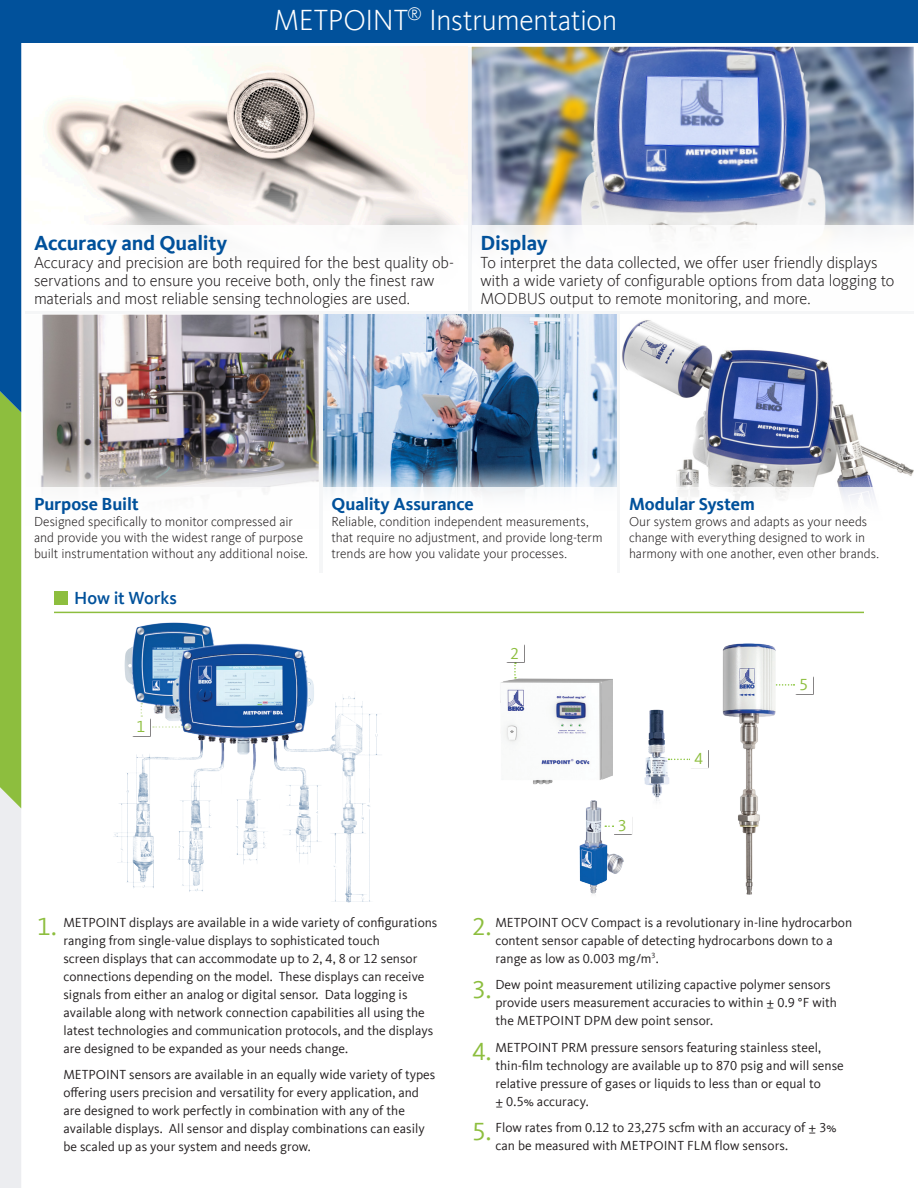
<style>
.page{position:relative;width:918px;height:1188px;background:#fff}
.page>*{position:absolute;margin:0;border:0;box-sizing:border-box;transform-origin:0 0}
.BU_7_5_pt{font:300 30px "Kievit Offc Pro";letter-spacing:-.015em;color:#fff}
.BU_7_5_pt-2{font:25.5px "Kievit Offc Pro";color:#8dbe3e}
.BU_7_5_pt-3{font:700 21px "Kievit Offc Pro";letter-spacing:-.01em;color:#01519b}
.BU_7_5_pt-4{font:700 18px "Kievit Offc Pro";letter-spacing:-.005em;color:#01519b}
.BU_7_5_pt-5{font:500 18px "Kievit Offc Pro";letter-spacing:-.005em;color:#01519b}
.BU_7_5_pt-6{font:300 16.5px/18px "Kievit Offc Pro";letter-spacing:-.01em;color:#231f20}
.BU_7_5_pt-7{font:16.5px "Kievit Offc Pro";color:#8dbe3e}
.t1{font:13.5px/18px "Kievit Offc Pro";color:#231f20}
.BU_7_5_pt-8{font:300 13.5px/16.2px "Kievit Offc Pro";letter-spacing:-.005em;color:#231f20}
</style>
<div class="page">
<img style="left:135px;top:622px;width:78px;height:14px">
<img style="left:113px;top:636px;width:265px;height:267px">
<img style="left:579px;top:800px;width:45px;height:95px">
<svg style="left:153px;top:726px;width:35px;height:2px"></svg>
<svg style="left:141px;top:703px;width:1px;height:14px"></svg>
<svg style="left:674px;top:759px;width:16px;height:1px"></svg>
<svg style="left:514px;top:663px;width:2px;height:13px"></svg>
<img style="left:622px;top:320px;width:292px;height:168px">
<img style="left:323px;top:315px;width:293px;height:173px">
<img style="left:41px;top:315px;width:278px;height:173px">
<img style="left:472px;top:47px;width:442px;height:178px">
<img style="left:46px;top:47px;width:422px;height:178px">
<div style="left:0;top:0;width:918px;height:43px;background:#01519b"></div>
<svg style="left:0;top:43px;width:21px;height:1145px;background:#81ac97"></svg>
<img style="left:500px;top:677px;width:112px;height:108px">
<img style="left:644px;top:709px;width:29px;height:92px">
<div style="left:506px;top:644px;width:19px;height:19px;background:#231f20;opacity:.75"></div>
<div style="left:506px;top:645px;width:18px;height:17px;background:#fff"></div>
<div style="left:614px;top:816px;width:18px;height:19px;background:#231f20;opacity:.75"></div>
<div style="left:614px;top:817px;width:17px;height:17px;background:#fff"></div>
<img style="left:702px;top:643px;width:90px;height:252px">
<div style="left:132px;top:718px;width:19px;height:19px;background:#231f20;opacity:.75"></div>
<div style="left:132px;top:718px;width:18px;height:18px;background:#fff"></div>
<hr style="left:54px;top:612px;width:810px;height:1px;background:#8dbe3e">
<div style="left:54px;top:591px;width:14px;height:13px;background:#8dbe3e"></div>
<p class="BU_7_5_pt" style="left:274px;top:2px;width:345px">METPOINT<sup>®</sup> Instrumentation</p>
<p class="BU_7_5_pt-3" style="left:34px;top:230px;width:195px">Accuracy and Quality</p>
<p class="BU_7_5_pt-6" style="left:34px;top:253px;width:422px">Accuracy and precision are both required for the best quality ob&shy;servations and to ensure you receive both, only the finest raw materials and most reliable sensing technologies are used.</p>
<p class="BU_7_5_pt-3" style="left:480px;top:230px;width:69px">Display</p>
<p class="BU_7_5_pt-6" style="left:480px;top:253px;width:415px">To interpret the data collected, we offer user friendly displays with a wide variety of configurable options from data logging to<br>MODBUS output to remote monitoring, and more.</p>
<p class="BU_7_5_pt-4" style="left:34px;top:493px;width:106px">Purpose Built</p>
<p class="BU_7_5_pt-8" style="left:34px;top:513px;width:275px">Designed specifically to monitor compressed air and provide you with the widest range of purpose built instrumentation without any additional noise.</p>
<p class="BU_7_5_pt-5" style="left:74px;top:587px;width:104px">How it Works</p>
<p class="BU_7_5_pt-7" style="left:137px;top:717px;width:10px">1</p>
<p class="BU_7_5_pt-4" style="left:332px;top:493px;width:144px">Quality Assurance</p>
<p class="BU_7_5_pt-8" style="left:332px;top:513px;width:273px">Reliable, condition independent measurements, that require no adjustment, and provide long-term trends are how you validate your processes.</p>
<p class="BU_7_5_pt-4" style="left:629px;top:493px;width:127px">Modular System</p>
<p class="BU_7_5_pt-8" style="left:629px;top:513px;width:251px">Our system grows and adapts as your needs change with everything designed to work in harmony with one another, even other brands.</p>
<p class="BU_7_5_pt-7" style="left:511px;top:643px;width:10px">2</p>
<p class="BU_7_5_pt-7" style="left:618px;top:815px;width:10px">3</p>
<p class="BU_7_5_pt-7" style="left:695px;top:749px;width:10px">4</p>
<p class="BU_7_5_pt-7" style="left:800px;top:675px;width:10px">5</p>
<p class="t1" style="left:63px;top:913px;width:375px">METPOINT displays are available in a wide variety of configurations ranging from single-value displays to sophisticated touch<br>screen displays that can accommodate up to 2, 4, 8 or 12 sensor connections depending on the model. These displays can receive signals from either an analog or digital sensor. Data logging is available along with network connection capabilities all using the latest technologies and communication protocols, and the displays are designed to be expanded as your needs change.</p>
<p class="t1" style="left:63px;top:1066px;width:373px">METPOINT sensors are available in an equally wide variety of types offering users precision and versatility for every application, and are designed to work perfectly in combination with any of the available displays. All sensor and display combinations can easily be scaled up as your system and needs grow.</p>
<p class="t1" style="left:495px;top:913px;width:358px">METPOINT OCV Compact is a revolutionary in-line hydrocarbon content sensor capable of detecting hydrocarbons down to a range as low as 0.003 mg/m<sup>3</sup>.</p>
<p class="t1" style="left:495px;top:976px;width:343px">Dew point measurement utilizing capactive polymer sensors provide users measurement accuracies to within ± 0.9 °F with the METPOINT DPM dew point sensor.</p>
<p class="t1" style="left:495px;top:1038px;width:350px">METPOINT PRM pressure sensors featuring stainless steel, thin-film technology are available up to 870 psig and will sense relative pressure of gases or liquids to less than or equal to<br>± 0.5% accuracy.</p>
<p class="t1" style="left:495px;top:1119px;width:342px">Flow rates from 0.12 to 23,275 scfm with an accuracy of ± 3% can be measured with METPOINT FLM flow sensors.</p>
<p class="BU_7_5_pt-2" style="left:37px;top:911px;width:21px">1.</p>
<p class="BU_7_5_pt-2" style="left:472px;top:911px;width:20px">2.</p>
<p class="BU_7_5_pt-2" style="left:473px;top:974px;width:20px">3.</p>
<p class="BU_7_5_pt-2" style="left:472px;top:1036px;width:21px">4.</p>
<p class="BU_7_5_pt-2" style="left:473px;top:1116px;width:20px">5.</p>
</div>
